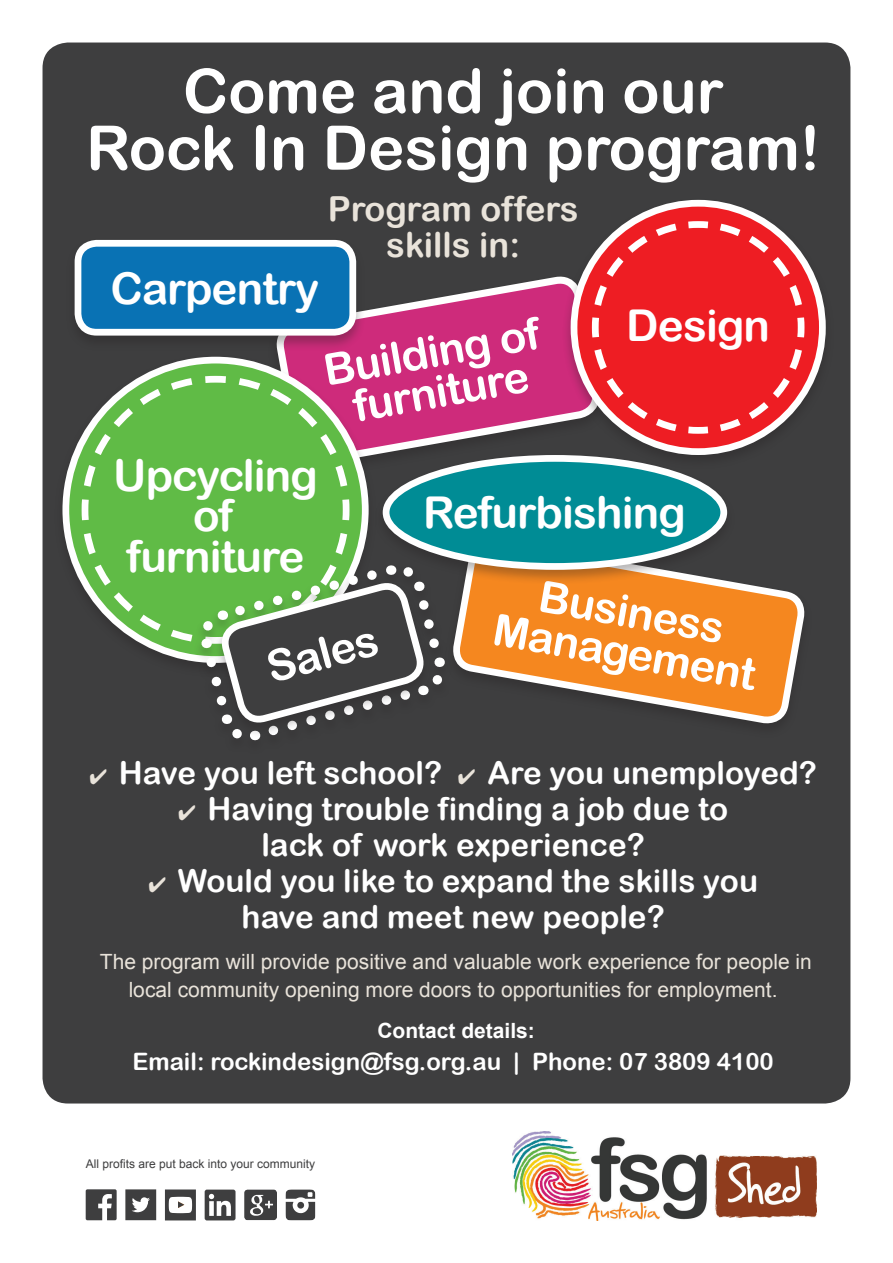
<style>
.page{position:relative;width:893px;height:1263px;background:#fff}
.page>*{position:absolute;margin:0;border:0;box-sizing:border-box;transform-origin:0 0}
.t1{font:61.5px/56.8px "Arial Rounded MT Bold";color:#fff;text-align:center}
.t2{font:43.8px/40.5px "Arial Rounded MT Bold";letter-spacing:-.02em;color:#fff;text-align:center}
.t3{font:34.5px/36px "Arial Rounded MT Bold";color:#e9e3da;text-align:center}
.t4{font:31.5px/36px "Arial Rounded MT Bold";color:#fff;text-align:center}
.t5{font:24px "Arial Rounded MT Bold";color:#fff}
.t6{font:21px/27px "Arial";color:#e9e3da;text-align:center}
.t7{font:700 21px "Arial";color:#fff}
.t8{font:12px "Arial";color:#3e3e3f}
.s1{color:#e9e3da}
</style>
<div class="page">
<div style="left:43px;top:43px;width:807px;height:1060px;background:#3e3e3f;border-radius:26px"></div>
<img style="left:513px;top:1132px;width:303px;height:88px">
<svg style="left:86px;top:1189px;width:31px;height:31px"></svg>
<svg style="left:205px;top:1189px;width:31px;height:31px"></svg>
<svg style="left:125px;top:1189px;width:31px;height:31px"></svg>
<svg style="left:165px;top:1189px;width:31px;height:31px"></svg>
<img style="left:244px;top:1189px;width:33px;height:31px">
<img style="left:286px;top:1189px;width:29px;height:31px">
<svg style="left:277px;top:276px;width:285px;height:176px"></svg>
<div style="left:66px;top:237px;width:299px;height:114px;background:#231f20;opacity:.33"></div>
<div style="left:78px;top:243px;width:275px;height:89px;background:#0972b4;border-radius:19px"></div>
<div style="left:75px;top:240px;width:281px;height:96px;border:7px solid #fff;border-radius:19px"></div>
<div style="left:562px;top:197px;width:273px;height:273px;background:#231f20;opacity:.33"></div>
<svg style="left:574px;top:203px;width:248px;height:249px;background:#f14f53"></svg>
<div style="left:571px;top:200px;width:255px;height:255px;border:7px solid #fff;border-radius:50%"></div>
<svg style="left:588px;top:218px;width:220px;height:219px;background:#e3353a"></svg>
<div style="left:53px;top:354px;width:324px;height:324px;background:#231f20;opacity:.33"></div>
<svg style="left:66px;top:360px;width:299px;height:299px;background:#9dd58d"></svg>
<svg style="left:78px;top:372px;width:275px;height:275px;background:#70b357"></svg>
<svg style="left:79px;top:519px;width:365px;height:222px"></svg>
<svg style="left:453px;top:582px;width:352px;height:142px"></svg>
<div style="left:374px;top:452px;width:362px;height:133px;background:#231f20;opacity:.33"></div>
<div style="left:386px;top:458px;width:338px;height:108px;background:#008c95;border-radius:50%"></div>
<div style="left:383px;top:455px;width:344px;height:115px;border:7px solid #fff;border-radius:50%"></div>
<h1 class="t1" style="left:86px;top:62px;width:736px">Come and join our<br>Rock In Design program!</h1>
<p class="t3" style="left:328px;top:190px;width:252px">Program offers skills in:</p>
<h2 class="t2" style="left:111px;top:267px;width:210px">Carpentry</h2>
<h2 class="t2" style="left:320px;top:350px;width:220px;rotate:-10deg">Building of furniture</h2>
<h2 class="t2" style="left:626px;top:305px;width:145px">Design</h2>
<h2 class="t2" style="left:113px;top:455px;width:206px">Upcycling of furniture</h2>
<h2 class="t2" style="left:262px;top:648px;width:115px;rotate:-15deg">Sales</h2>
<h2 class="t2" style="left:423px;top:492px;width:264px">Refurbishing</h2>
<h2 class="t2" style="left:504px;top:568px;width:268px;rotate:10deg">Business<br>Management</h2>
<p class="t4" style="left:90px;top:754px;width:729px"><span class="s1">✔</span> Have you left school? <span class="s1">✔</span> Are you unemployed?</p>
<p class="t4" style="left:178px;top:790px;width:552px"><span class="s1">✔</span> Having trouble finding a job due to lack of work experience?</p>
<p class="t4" style="left:148px;top:862px;width:611px"><span class="s1">✔</span> Would you like to expand the skills you have and meet new people?</p>
<p class="t6" style="left:100px;top:948px;width:713px">The program will provide positive and valuable work experience for people in local community opening more doors to opportunities for employment.</p>
<p class="t7" style="left:377px;top:1019px;width:159px">Contact details:</p>
<p class="t5" style="left:132px;top:1047px;width:643px">Email: rockindesign@fsg.org.au | Phone: 07 3809 4100</p>
<p class="t8" style="left:86px;top:1157px;width:231px">All profits are put back into your community</p>
</div>
